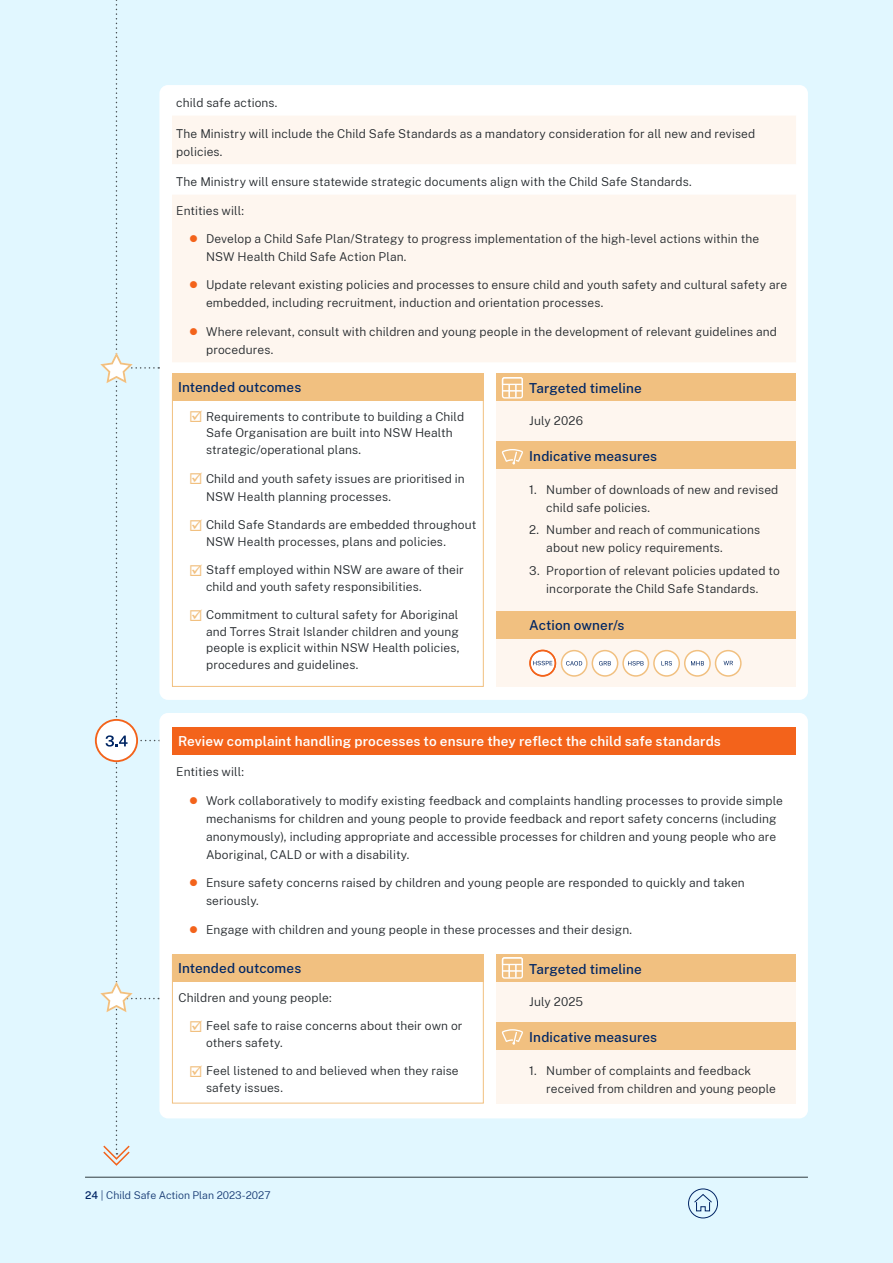
<style>
.page{position:relative;width:893px;height:1263px;background:#e1f7ff}
.page>*{position:absolute;margin:0;border:0;box-sizing:border-box;transform-origin:0 0}
.t1{font:500 13.5px "Public Sans NSW";letter-spacing:.01em;color:#002664}
.t2{font:600 13.5px "Public Sans NSW";letter-spacing:.01em;color:#fff}
.t3{font:300 12px/18px "Public Sans NSW";letter-spacing:.01em;color:#22272b}
.t4{font:300 10.5px "Public Sans NSW";color:#1a3c74}
.s1{color:#f1c080}
.s2{font-weight:500;color:#002664}
.s3{font-weight:200;color:#002664}
</style>
<div class="page">
<div style="left:159px;top:85px;width:649px;height:615px;background:#fff;border-radius:9px"></div>
<div style="left:172px;top:373px;width:312px;height:28px;background:#f1c080"></div>
<div style="left:497px;top:374px;width:299px;height:313px;background:#fef6ef"></div>
<div style="left:497px;top:442px;width:299px;height:27px;background:#f1c080"></div>
<div style="left:497px;top:373px;width:299px;height:28px;background:#f1c080"></div>
<div style="left:497px;top:611px;width:299px;height:27px;background:#f1c080"></div>
<svg style="left:530px;top:651px;width:25px;height:25px"></svg>
<div style="left:529px;top:650px;width:27px;height:27px;border:2px solid #f3631b;border-radius:50%"></div>
<div style="left:159px;top:713px;width:649px;height:405px;background:#fff;border-radius:9px"></div>
<div style="left:172px;top:727px;width:624px;height:27px;background:#f3631b"></div>
<svg style="left:96px;top:720px;width:41px;height:41px"></svg>
<div style="left:95px;top:719px;width:43px;height:43px;border:2px solid #f3631b;border-radius:50%"></div>
<div style="left:172px;top:954px;width:312px;height:28px;background:#f1c080"></div>
<div style="left:497px;top:955px;width:299px;height:148px;background:#fef6ef"></div>
<div style="left:497px;top:1022px;width:299px;height:28px;background:#f1c080"></div>
<div style="left:497px;top:954px;width:299px;height:28px;background:#f1c080"></div>
<svg style="left:502px;top:377px;width:21px;height:21px"></svg>
<hr style="left:502px;top:390px;width:20px;height:2px;background:#fff">
<svg style="left:502px;top:957px;width:21px;height:22px"></svg>
<hr style="left:502px;top:970px;width:20px;height:2px;background:#fff">
<svg style="left:100px;top:0;width:60px;height:1166px"></svg>
<svg style="left:502px;top:449px;width:21px;height:15px"></svg>
<svg style="left:502px;top:1029px;width:21px;height:16px"></svg>
<div style="left:172px;top:377px;width:312px;height:310px;border:1px solid #f1c080"></div>
<div style="left:172px;top:955px;width:312px;height:148px;border:1px solid #f1c080"></div>
<div style="left:529px;top:650px;width:27px;height:26px;border:2px solid #f3631b;border-radius:50%"></div>
<svg style="left:533px;top:661px;width:19px;height:4px"></svg>
<div style="left:561px;top:651px;width:26px;height:25px;background:#fff;border-radius:50%"></div>
<div style="left:561px;top:650px;width:27px;height:27px;border:2px solid #f1c080;border-radius:50%"></div>
<div style="left:623px;top:650px;width:26px;height:26px;background:#fff;border-radius:50%"></div>
<div style="left:654px;top:650px;width:25px;height:26px;background:#fff;border-radius:50%"></div>
<div style="left:684px;top:650px;width:26px;height:26px;background:#fff;border-radius:50%"></div>
<div style="left:715px;top:650px;width:26px;height:26px;background:#fff;border-radius:50%"></div>
<svg style="left:628px;top:661px;width:16px;height:4px"></svg>
<svg style="left:724px;top:661px;width:9px;height:4px"></svg>
<div style="left:592px;top:650px;width:26px;height:26px;background:#fff;border-radius:50%"></div>
<svg style="left:566px;top:661px;width:16px;height:4px"></svg>
<div style="left:684px;top:650px;width:27px;height:27px;border:2px solid #f1c080;border-radius:50%"></div>
<svg style="left:691px;top:661px;width:13px;height:4px"></svg>
<div style="left:715px;top:650px;width:27px;height:27px;border:2px solid #f1c080;border-radius:50%"></div>
<div style="left:653px;top:650px;width:27px;height:27px;border:2px solid #f1c080;border-radius:50%"></div>
<svg style="left:661px;top:661px;width:11px;height:4px"></svg>
<div style="left:592px;top:650px;width:26px;height:27px;border:2px solid #f1c080;border-radius:13px"></div>
<svg style="left:599px;top:661px;width:12px;height:4px"></svg>
<div style="left:622px;top:650px;width:27px;height:27px;border:2px solid #f1c080;border-radius:13px"></div>
<svg style="left:172px;top:116px;width:624px;height:246px;fill:#fef6ef"></svg>
<svg style="left:190px;top:235px;width:7px;height:7px"></svg>
<svg style="left:190px;top:281px;width:7px;height:7px"></svg>
<svg style="left:190px;top:328px;width:7px;height:7px"></svg>
<p class="t3" style="left:176px;top:93px;width:103px">child safe actions.</p>
<p class="t3" style="left:176px;top:123px;width:580px">The Ministry will include the Child Safe Standards as a mandatory consideration for all new and revised policies.</p>
<p class="t3" style="left:176px;top:172px;width:517px">The Ministry will ensure statewide strategic documents align with the Child Safe Standards.</p>
<p class="t3" style="left:176px;top:200px;width:69px">Entities will:</p>
<p class="t3" style="left:206px;top:229px;width:555px">Develop a Child Safe Plan/Strategy to progress implementation of the high-level actions within the<br>NSW Health Child Safe Action Plan.</p>
<p class="t3" style="left:206px;top:275px;width:583px">Update relevant existing policies and processes to ensure child and youth safety and cultural safety are embedded, including recruitment, induction and orientation processes.</p>
<p class="t3" style="left:206px;top:322px;width:572px">Where relevant, consult with children and young people in the development of relevant guidelines and procedures.</p>
<p class="t1" style="left:178px;top:377px;width:125px">Intended outcomes</p>
<p class="t3" style="left:206px;top:408px;width:260px;line-height:16.5px;text-indent:-17px"><span class="s1">☑</span> Requirements to contribute to building a Child<br>Safe Organisation are built into NSW Health strategic/operational plans.</p>
<p class="t3" style="left:206px;top:468px;width:260px;text-indent:-17px"><span class="s1">☑</span> Child and youth safety issues are prioritised in<br>NSW Health planning processes.</p>
<p class="t3" style="left:206px;top:516px;width:272px;line-height:16.5px;text-indent:-17px"><span class="s1">☑</span> Child Safe Standards are embedded throughout<br>NSW Health processes, plans and policies.</p>
<p class="t3" style="left:206px;top:561px;width:259px;line-height:16.5px;text-indent:-17px"><span class="s1">☑</span> Staff employed within NSW are aware of their child and youth safety responsibilities.</p>
<p class="t3" style="left:206px;top:606px;width:255px;line-height:16.5px;text-align:justify;text-indent:-17px"><span class="s1">☑</span> Commitment to cultural safety for Aboriginal and Torres Strait Islander children and young people is explicit within NSW Health policies, procedures and guidelines.</p>
<p class="t1" style="left:529px;top:378px;width:114px">Targeted timeline</p>
<p class="t3" style="left:529px;top:411px;width:55px">July 2026</p>
<p class="t1" style="left:529px;top:446px;width:129px">Indicative measures</p>
<p class="t3" style="left:546px;top:480px;width:234px;text-indent:-17px">1. Number of downloads of new and revised child safe policies.</p>
<p class="t3" style="left:546px;top:520px;width:215px;text-indent:-17px">2. Number and reach of communications about new policy requirements.</p>
<p class="t3" style="left:529px;top:560px;width:252px;text-align:center">3. Proportion of relevant policies updated to incorporate the Child Safe Standards.</p>
<p class="t1" style="left:529px;top:615px;width:97px">Action owner/s</p>
<p class="t2" style="left:178px;top:730px;width:544px">Review complaint handling processes to ensure they reflect the child safe standards</p>
<p class="t3" style="left:176px;top:762px;width:69px">Entities will:</p>
<p class="t3" style="left:206px;top:791px;width:578px">Work collaboratively to modify existing feedback and complaints handling processes to provide simple mechanisms for children and young people to provide feedback and report safety concerns (including anonymously), including appropriate and accessible processes for children and young people who are Aboriginal, CALD or with a disability.</p>
<p class="t3" style="left:206px;top:873px;width:540px">Ensure safety concerns raised by children and young people are responded to quickly and taken seriously.</p>
<p class="t3" style="left:206px;top:919px;width:428px">Engage with children and young people in these processes and their design.</p>
<p class="t1" style="left:178px;top:958px;width:125px">Intended outcomes</p>
<p class="t3" style="left:178px;top:987px;width:155px">Children and young people:</p>
<p class="t3" style="left:206px;top:1017px;width:258px;line-height:16.5px;text-indent:-17px"><span class="s1">☑</span> Feel safe to raise concerns about their own or others safety.</p>
<p class="t3" style="left:206px;top:1062px;width:254px;line-height:16.5px;text-indent:-17px"><span class="s1">☑</span> Feel listened to and believed when they raise safety issues.</p>
<p class="t1" style="left:529px;top:958px;width:114px">Targeted timeline</p>
<p class="t3" style="left:529px;top:992px;width:55px">July 2025</p>
<p class="t1" style="left:529px;top:1027px;width:129px">Indicative measures</p>
<p class="t3" style="left:546px;top:1061px;width:231px;text-indent:-17px">1. Number of complaints and feedback received from children and young people</p>
<p class="t4" style="left:85px;top:1187px;width:187px"><span class="s2">24</span> <span class="s3">|</span> Child Safe Action Plan 2023-2027</p>
</div>
